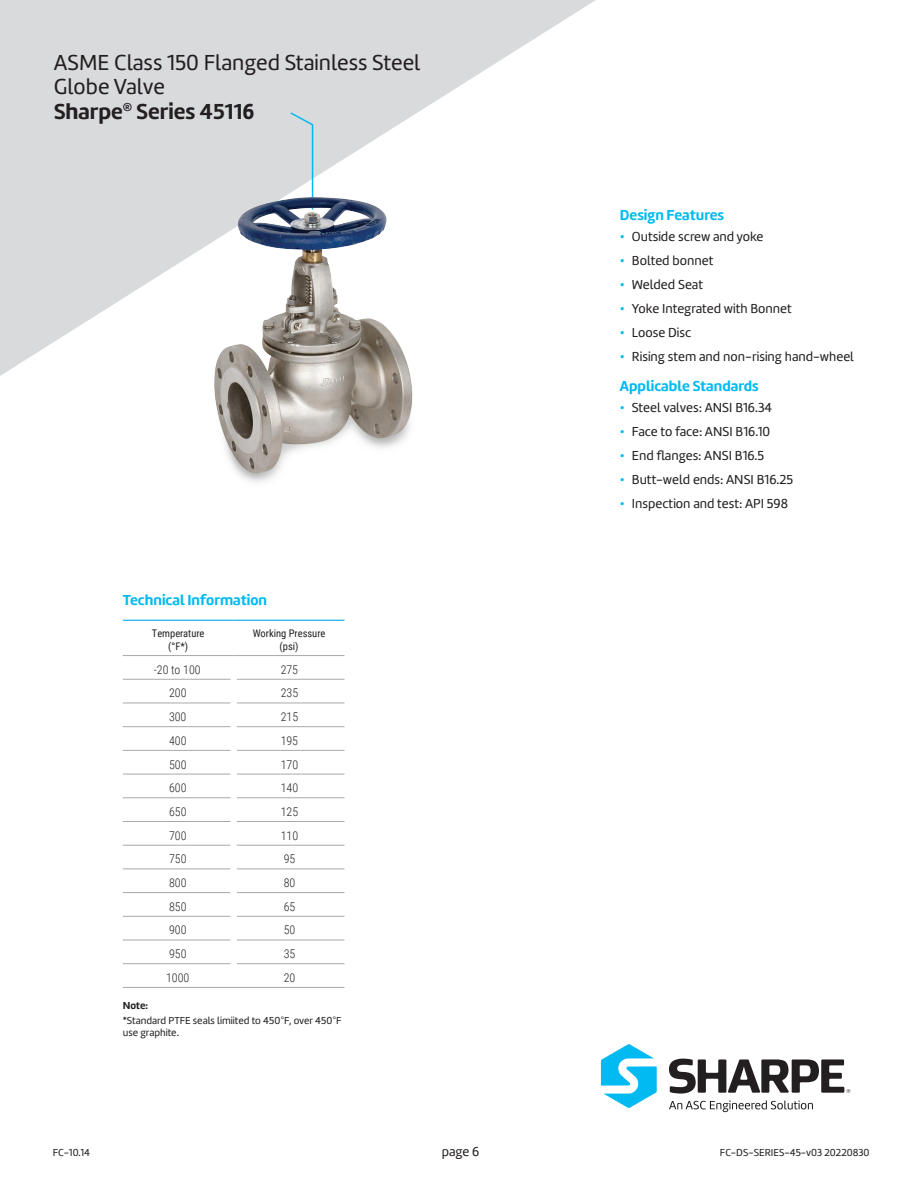
<style>
.page{position:relative;width:918px;height:1188px;background:#fff}
.page>*{position:absolute;margin:0;border:0;box-sizing:border-box;transform-origin:0 0}
.t1{font:22.5px/24px "Marine";color:#231f20}
.Figure_Descriptive{font:700 22.5px "Marine";color:#231f20}
.MS_Material_Bold{font:700 15px "Marine";color:#00baf1}
.MS_Descriptive_-_Ins{font:700 15px "Marine";color:#00baf1}
.Submittal_Code_Date{font:13.5px "Marine";color:#231f20}
.רגיל{font:300 12px "Roboto Condensed";color:#231f20}
.Notes_Copy{font:10.5px/15px "Marine";color:#231f20}
.t2{font:10.5px "Roboto Condensed";color:#231f20}
.Submittal_Code_Date-2{font:10.5px "Marine";color:#231f20}
.s1{font-weight:700}
.s2{font-family:"Roboto Condensed";font-weight:300}
.s3{color:#00baf1}
</style>
<div class="page">
<svg style="left:0;top:0;width:596px;height:376px;fill:#d9dadc"></svg>
<svg style="left:669px;top:1100px;width:144px;height:12px"></svg>
<svg style="left:669px;top:1059px;width:181px;height:35px"></svg>
<svg style="left:601px;top:1044px;width:56px;height:64px"></svg>
<hr style="left:123px;top:620px;width:111px;height:1px;background:#00aeef">
<hr style="left:234px;top:620px;width:111px;height:1px;background:#00aeef">
<hr style="left:123px;top:679px;width:108px;height:1px;background:#a8a9ad">
<hr style="left:237px;top:679px;width:108px;height:1px;background:#a8a9ad">
<hr style="left:123px;top:703px;width:108px;height:1px;background:#a8a9ad">
<hr style="left:237px;top:703px;width:108px;height:1px;background:#a8a9ad">
<hr style="left:123px;top:726px;width:108px;height:1px;background:#a8a9ad">
<hr style="left:237px;top:726px;width:108px;height:1px;background:#a8a9ad">
<hr style="left:123px;top:750px;width:108px;height:1px;background:#a8a9ad">
<hr style="left:237px;top:750px;width:108px;height:1px;background:#a8a9ad">
<hr style="left:123px;top:774px;width:108px;height:1px;background:#a8a9ad">
<hr style="left:237px;top:774px;width:108px;height:1px;background:#a8a9ad">
<hr style="left:123px;top:798px;width:108px;height:1px;background:#a8a9ad">
<hr style="left:237px;top:798px;width:108px;height:1px;background:#a8a9ad">
<hr style="left:123px;top:821px;width:108px;height:1px;background:#a8a9ad">
<hr style="left:237px;top:821px;width:108px;height:1px;background:#a8a9ad">
<hr style="left:123px;top:845px;width:108px;height:1px;background:#a8a9ad">
<hr style="left:237px;top:845px;width:108px;height:1px;background:#a8a9ad">
<hr style="left:123px;top:869px;width:108px;height:1px;background:#a8a9ad">
<hr style="left:237px;top:869px;width:108px;height:1px;background:#a8a9ad">
<hr style="left:123px;top:892px;width:108px;height:1px;background:#a8a9ad">
<hr style="left:237px;top:892px;width:108px;height:1px;background:#a8a9ad">
<hr style="left:123px;top:916px;width:108px;height:1px;background:#a8a9ad">
<hr style="left:237px;top:916px;width:108px;height:1px;background:#a8a9ad">
<hr style="left:123px;top:940px;width:108px;height:1px;background:#a8a9ad">
<hr style="left:237px;top:940px;width:108px;height:1px;background:#a8a9ad">
<hr style="left:123px;top:963px;width:108px;height:1px;background:#a8a9ad">
<hr style="left:237px;top:963px;width:108px;height:1px;background:#a8a9ad">
<hr style="left:123px;top:987px;width:111px;height:1px;background:#a8a9ad">
<hr style="left:234px;top:987px;width:111px;height:1px;background:#a8a9ad">
<hr style="left:123px;top:655px;width:111px;height:1px;background:#a8a9ad">
<hr style="left:234px;top:655px;width:111px;height:1px;background:#a8a9ad">
<svg style="left:289px;top:111px;width:25px;height:87px;background:#cedbe1"></svg>
<img style="left:215px;top:198px;width:203px;height:284px">
<p class="t1" style="left:54px;top:51px;width:368px">ASME Class 150 Flanged Stainless Steel<br>Globe Valve</p>
<p class="Figure_Descriptive" style="left:54px;top:96px;width:202px">Sharpe<sup>®</sup> Series 45116</p>
<p class="MS_Descriptive_-_Ins" style="left:123px;top:590px;width:146px">Technical Information</p>
<p class="t2" style="left:152px;top:626px;width:54px">Temperature</p>
<p class="t2" style="left:168px;top:639px;width:22px">(°F*)</p>
<p class="t2" style="left:253px;top:626px;width:74px">Working Pressure</p>
<p class="t2" style="left:280px;top:639px;width:21px">(psi)</p>
<p class="רגיל" style="left:154px;top:661px;width:48px">-20 to 100</p>
<p class="רגיל" style="left:281px;top:661px;width:19px">275</p>
<p class="רגיל" style="left:169px;top:685px;width:19px">200</p>
<p class="רגיל" style="left:281px;top:685px;width:19px">235</p>
<p class="רגיל" style="left:169px;top:708px;width:19px">300</p>
<p class="רגיל" style="left:281px;top:708px;width:19px">215</p>
<p class="רגיל" style="left:169px;top:732px;width:19px">400</p>
<p class="רגיל" style="left:281px;top:732px;width:19px">195</p>
<p class="רגיל" style="left:169px;top:756px;width:19px">500</p>
<p class="רגיל" style="left:281px;top:756px;width:19px">170</p>
<p class="רגיל" style="left:169px;top:780px;width:19px">600</p>
<p class="רגיל" style="left:281px;top:780px;width:19px">140</p>
<p class="רגיל" style="left:169px;top:803px;width:19px">650</p>
<p class="רגיל" style="left:281px;top:803px;width:19px">125</p>
<p class="רגיל" style="left:169px;top:827px;width:19px">700</p>
<p class="רגיל" style="left:281px;top:827px;width:19px">110</p>
<p class="רגיל" style="left:169px;top:851px;width:19px">750</p>
<p class="רגיל" style="left:284px;top:851px;width:13px">95</p>
<p class="רגיל" style="left:169px;top:874px;width:19px">800</p>
<p class="רגיל" style="left:284px;top:874px;width:13px">80</p>
<p class="רגיל" style="left:169px;top:898px;width:19px">850</p>
<p class="רגיל" style="left:284px;top:898px;width:13px">65</p>
<p class="רגיל" style="left:169px;top:922px;width:19px">900</p>
<p class="רגיל" style="left:284px;top:922px;width:13px">50</p>
<p class="רגיל" style="left:169px;top:945px;width:19px">950</p>
<p class="רגיל" style="left:284px;top:945px;width:13px">35</p>
<p class="רגיל" style="left:166px;top:969px;width:25px">1000</p>
<p class="רגיל" style="left:284px;top:969px;width:13px">20</p>
<p class="Notes_Copy" style="left:123px;top:998px;width:220px"><span class="s1">Note:<br></span>*Standard PTFE seals limiited to 450<span class="s2">°</span>F, over 450<span class="s2">°</span>F</p>
<p class="Notes_Copy" style="left:123px;top:1025px;width:58px">use graphite.</p>
<p class="MS_Material_Bold" style="left:620px;top:205px;width:106px">Design Features</p>
<p class="Submittal_Code_Date" style="left:620px;top:228px;width:145px"><span class="s3">•</span> Outside screw and yoke</p>
<p class="Submittal_Code_Date" style="left:620px;top:252px;width:95px"><span class="s3">•</span> Bolted bonnet</p>
<p class="Submittal_Code_Date" style="left:620px;top:276px;width:85px"><span class="s3">•</span> Welded Seat</p>
<p class="Submittal_Code_Date" style="left:620px;top:300px;width:173px"><span class="s3">•</span> Yoke Integrated with Bonnet</p>
<p class="Submittal_Code_Date" style="left:620px;top:324px;width:73px"><span class="s3">•</span> Loose Disc</p>
<p class="Submittal_Code_Date" style="left:620px;top:348px;width:236px"><span class="s3">•</span> Rising stem and non-rising hand-wheel</p>
<p class="MS_Material_Bold" style="left:620px;top:376px;width:141px">Applicable Standards</p>
<p class="Submittal_Code_Date" style="left:620px;top:399px;width:154px"><span class="s3">•</span> Steel valves: ANSI B16.34</p>
<p class="Submittal_Code_Date" style="left:620px;top:423px;width:152px"><span class="s3">•</span> Face to face: ANSI B16.10</p>
<p class="Submittal_Code_Date" style="left:620px;top:447px;width:146px"><span class="s3">•</span> End flanges: ANSI B16.5</p>
<p class="Submittal_Code_Date" style="left:620px;top:471px;width:175px"><span class="s3">•</span> Butt-weld ends: ANSI B16.25</p>
<p class="Submittal_Code_Date" style="left:620px;top:495px;width:170px"><span class="s3">•</span> Inspection and test: API 598</p>
<p class="Submittal_Code_Date-2" style="left:53px;top:1146px;width:39px">FC-10.14</p>
<p class="Submittal_Code_Date" style="left:442px;top:1143px;width:39px">page 6</p>
<p class="Submittal_Code_Date-2" style="left:720px;top:1146px;width:151px">FC-DS-SERIES-45-v03 20220830</p>
</div>
